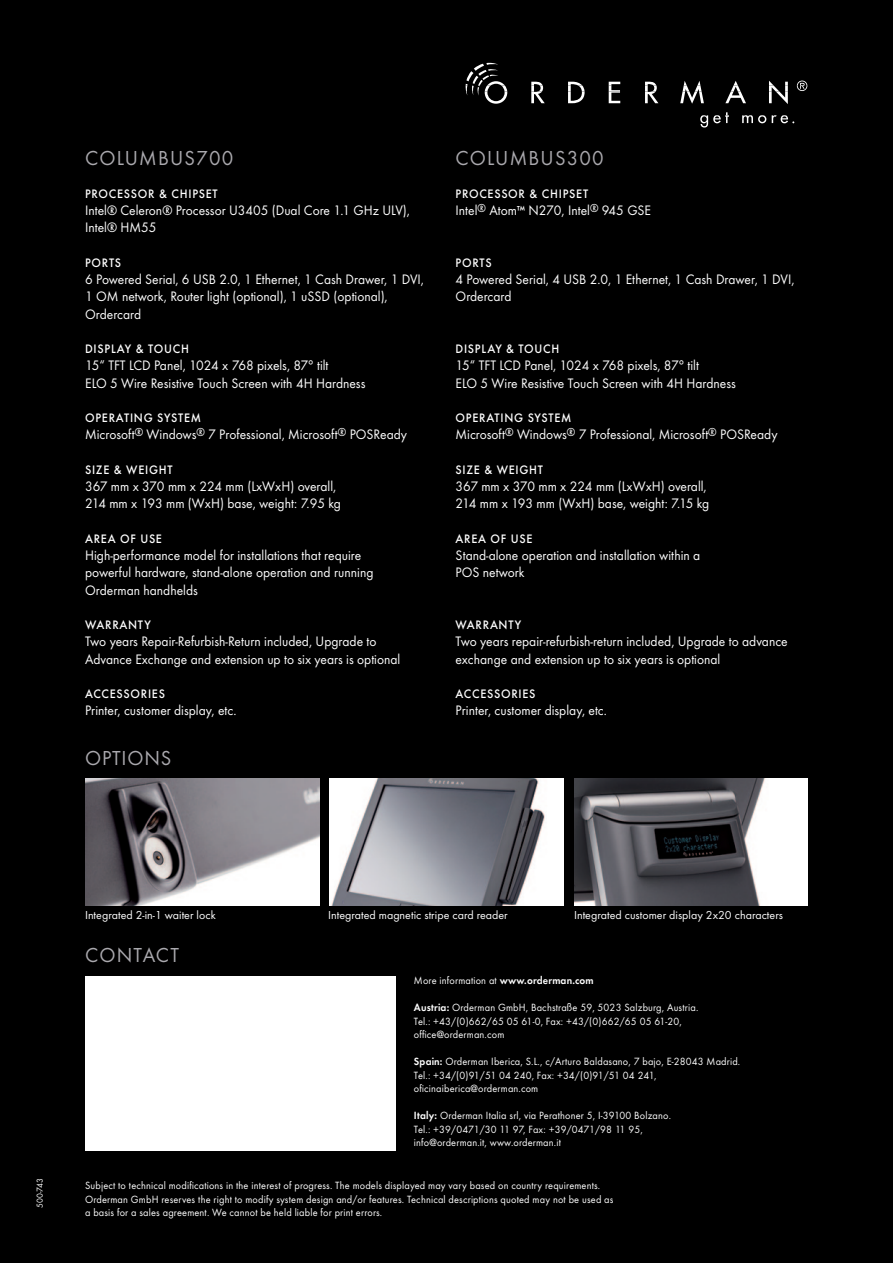
<style>
.page{position:relative;width:893px;height:1263px;background:#000}
.page>*{position:absolute;margin:0;border:0;box-sizing:border-box;transform-origin:0 0}
.subhead_14pt_versal{font:21px "Futura T";letter-spacing:.06em;color:#aaa9ae}
.subhead_14pt_versal-2{font:21px "Futura T";letter-spacing:.04em;color:#aaa9ae}
.fliess_9_5pt_neg{font:14.25px/17.2px "Futura T";color:#fff;scale:.95 1}
.fliess_9_5pt_neg-2{font:500 12.75px "Futura T";letter-spacing:.06em;color:#fff;scale:.95 1}
.t1{font:12px "Futura T";color:#fff}
.LEGENDE_7_5_NEG{font:10.8px/13.5px "Futura T";letter-spacing:.015em;color:#fff;scale:.95 1}
.LEGENDE_7_5_NEG-2{font:9px "Futura T";letter-spacing:.015em;color:#fff;scale:.95 1}
.s1{font-weight:500;font-size:12px}
.s2{font-weight:600}
</style>
<div class="page">
<div style="left:85px;top:976px;width:311px;height:174px;background:#fff"></div>
<svg style="left:466px;top:63px;width:341px;height:65px;background:#121212"></svg>
<img style="left:330px;top:778px;width:233px;height:127px">
<img style="left:85px;top:778px;width:234px;height:127px">
<img style="left:574px;top:778px;width:234px;height:127px">
<p class="subhead_14pt_versal" style="left:85px;top:146px;width:150px">COLUMBUS700</p>
<p class="subhead_14pt_versal" style="left:456px;top:146px;width:150px">COLUMBUS300</p>
<p class="fliess_9_5pt_neg-2" style="left:85px;top:186px;width:141px">PROCESSOR &amp; CHIPSET</p>
<p class="fliess_9_5pt_neg" style="left:85px;top:202px;width:343px">Intel® Celeron® Processor U3405 (Dual Core 1.1 GHz ULV),<br>Intel® HM55</p>
<p class="fliess_9_5pt_neg-2" style="left:85px;top:255px;width:39px">PORTS</p>
<p class="fliess_9_5pt_neg" style="left:85px;top:271px;width:358px">6 Powered Serial, 6 USB 2.0, 1 Ethernet, 1 Cash Drawer, 1 DVI,<br>1 OM network, Router light (optional), 1 uSSD (optional),</p>
<p class="fliess_9_5pt_neg" style="left:85px;top:305px;width:60px">Ordercard</p>
<p class="fliess_9_5pt_neg-2" style="left:85px;top:341px;width:111px">DISPLAY &amp; TOUCH</p>
<p class="fliess_9_5pt_neg" style="left:85px;top:357px;width:258px">15“ TFT LCD Panel, 1024 x 768 pixels, 87° tilt</p>
<p class="fliess_9_5pt_neg" style="left:85px;top:374px;width:297px">ELO 5 Wire Resistive Touch Screen with 4H Hardness</p>
<p class="fliess_9_5pt_neg-2" style="left:85px;top:410px;width:124px">OPERATING SYSTEM</p>
<p class="fliess_9_5pt_neg" style="left:85px;top:426px;width:340px">Microsoft<sup>®</sup> Windows<sup>®</sup> 7 Professional, Microsoft<sup>®</sup> POSReady</p>
<p class="fliess_9_5pt_neg-2" style="left:85px;top:462px;width:93px">SIZE &amp; WEIGHT</p>
<p class="fliess_9_5pt_neg" style="left:85px;top:478px;width:266px">367 mm x 370 mm x 224 mm (LxWxH) overall,</p>
<p class="fliess_9_5pt_neg" style="left:85px;top:495px;width:271px">214 mm x 193 mm (WxH) base, weight: 7.95 kg</p>
<p class="fliess_9_5pt_neg-2" style="left:85px;top:531px;width:82px">AREA OF USE</p>
<p class="fliess_9_5pt_neg" style="left:85px;top:547px;width:292px">High-performance model for installations that require</p>
<p class="fliess_9_5pt_neg" style="left:85px;top:564px;width:305px">powerful hardware, stand-alone operation and running</p>
<p class="fliess_9_5pt_neg" style="left:85px;top:581px;width:120px">Orderman handhelds</p>
<p class="fliess_9_5pt_neg-2" style="left:85px;top:617px;width:71px">WARRANTY</p>
<p class="fliess_9_5pt_neg" style="left:85px;top:633px;width:333px">Two years Repair-Refurbish-Return included, Upgrade to<br>Advance Exchange and extension up to six years is optional</p>
<p class="fliess_9_5pt_neg-2" style="left:85px;top:686px;width:86px">ACCESSORIES</p>
<p class="fliess_9_5pt_neg" style="left:85px;top:702px;width:161px">Printer, customer display, etc.</p>
<p class="subhead_14pt_versal-2" style="left:85px;top:745px;width:88px">OPTIONS</p>
<p class="fliess_9_5pt_neg-2" style="left:456px;top:186px;width:141px">PROCESSOR &amp; CHIPSET</p>
<p class="fliess_9_5pt_neg" style="left:456px;top:202px;width:207px">Intel<sup>®</sup> Atom<span class="s1">™</span> N270, Intel<sup>®</sup> 945 GSE</p>
<p class="fliess_9_5pt_neg-2" style="left:456px;top:255px;width:39px">PORTS</p>
<p class="fliess_9_5pt_neg" style="left:456px;top:271px;width:358px">4 Powered Serial, 4 USB 2.0, 1 Ethernet, 1 Cash Drawer, 1 DVI,</p>
<p class="fliess_9_5pt_neg" style="left:456px;top:288px;width:60px">Ordercard</p>
<p class="fliess_9_5pt_neg-2" style="left:456px;top:341px;width:111px">DISPLAY &amp; TOUCH</p>
<p class="fliess_9_5pt_neg" style="left:456px;top:357px;width:258px">15“ TFT LCD Panel, 1024 x 768 pixels, 87° tilt</p>
<p class="fliess_9_5pt_neg" style="left:456px;top:374px;width:297px">ELO 5 Wire Resistive Touch Screen with 4H Hardness</p>
<p class="fliess_9_5pt_neg-2" style="left:456px;top:410px;width:124px">OPERATING SYSTEM</p>
<p class="fliess_9_5pt_neg" style="left:456px;top:426px;width:340px">Microsoft<sup>®</sup> Windows<sup>®</sup> 7 Professional, Microsoft<sup>®</sup> POSReady</p>
<p class="fliess_9_5pt_neg-2" style="left:456px;top:462px;width:93px">SIZE &amp; WEIGHT</p>
<p class="fliess_9_5pt_neg" style="left:456px;top:478px;width:266px">367 mm x 370 mm x 224 mm (LxWxH) overall,</p>
<p class="fliess_9_5pt_neg" style="left:456px;top:495px;width:269px">214 mm x 193 mm (WxH) base, weight: 7.15 kg</p>
<p class="fliess_9_5pt_neg-2" style="left:456px;top:531px;width:82px">AREA OF USE</p>
<p class="fliess_9_5pt_neg" style="left:456px;top:547px;width:259px">Stand-alone operation and installation within a<br>POS network</p>
<p class="fliess_9_5pt_neg-2" style="left:456px;top:617px;width:71px">WARRANTY</p>
<p class="fliess_9_5pt_neg" style="left:456px;top:633px;width:351px">Two years repair-refurbish-return included, Upgrade to advance exchange and extension up to six years is optional</p>
<p class="fliess_9_5pt_neg-2" style="left:456px;top:686px;width:86px">ACCESSORIES</p>
<p class="fliess_9_5pt_neg" style="left:456px;top:702px;width:161px">Printer, customer display, etc.</p>
<p class="LEGENDE_7_5_NEG-2" style="left:34px;top:1208px;width:34px;rotate:-90deg">500-743</p>
<p class="t1" style="left:85px;top:908px;width:132px">Integrated 2-in-1 waiter lock</p>
<p class="t1" style="left:328px;top:908px;width:181px">Integrated magnetic stripe card reader</p>
<p class="t1" style="left:574px;top:908px;width:210px">Integrated customer display 2x20 characters</p>
<p class="subhead_14pt_versal" style="left:85px;top:943px;width:95px">CONTACT</p>
<p class="LEGENDE_7_5_NEG" style="left:414px;top:974px;width:191px">More information at <span class="s2">www.orderman.com</span></p>
<p class="LEGENDE_7_5_NEG" style="left:414px;top:1001px;width:301px"><span class="s2">Austria:</span> Orderman GmbH, Bachstraße 59, 5023 Salzburg, Austria.</p>
<p class="LEGENDE_7_5_NEG" style="left:414px;top:1014px;width:283px">Tel.: +43/(0)662/65 05 61-0, Fax: +43/(0)662/65 05 61-20, office@orderman.com</p>
<p class="LEGENDE_7_5_NEG" style="left:414px;top:1055px;width:345px"><span class="s2">Spain:</span> Orderman Iberica, S.L., c/Arturo Baldasano, 7 bajo, E-28043 Madrid.</p>
<p class="LEGENDE_7_5_NEG" style="left:414px;top:1068px;width:257px">Tel.: +34/(0)91/51 04 240, Fax: +34/(0)91/51 04 241, oficinaiberica@orderman.com</p>
<p class="LEGENDE_7_5_NEG" style="left:414px;top:1109px;width:272px"><span class="s2">Italy:</span> Orderman Italia srl, via Perathoner 5, I-39100 Bolzano.</p>
<p class="LEGENDE_7_5_NEG" style="left:414px;top:1122px;width:242px">Tel.: +39/0471/30 11 97, Fax: +39/0471/98 11 95, info@orderman.it, www.orderman.it</p>
<p class="LEGENDE_7_5_NEG" style="left:85px;top:1179px;width:544px">Subject to technical modifications in the interest of progress. The models displayed may vary based on country requirements.</p>
<p class="LEGENDE_7_5_NEG" style="left:85px;top:1192px;width:558px">Orderman GmbH reserves the right to modify system design and/or features. Technical descriptions quoted may not be used as a basis for a sales agreement. We cannot be held liable for print errors.</p>
</div>
